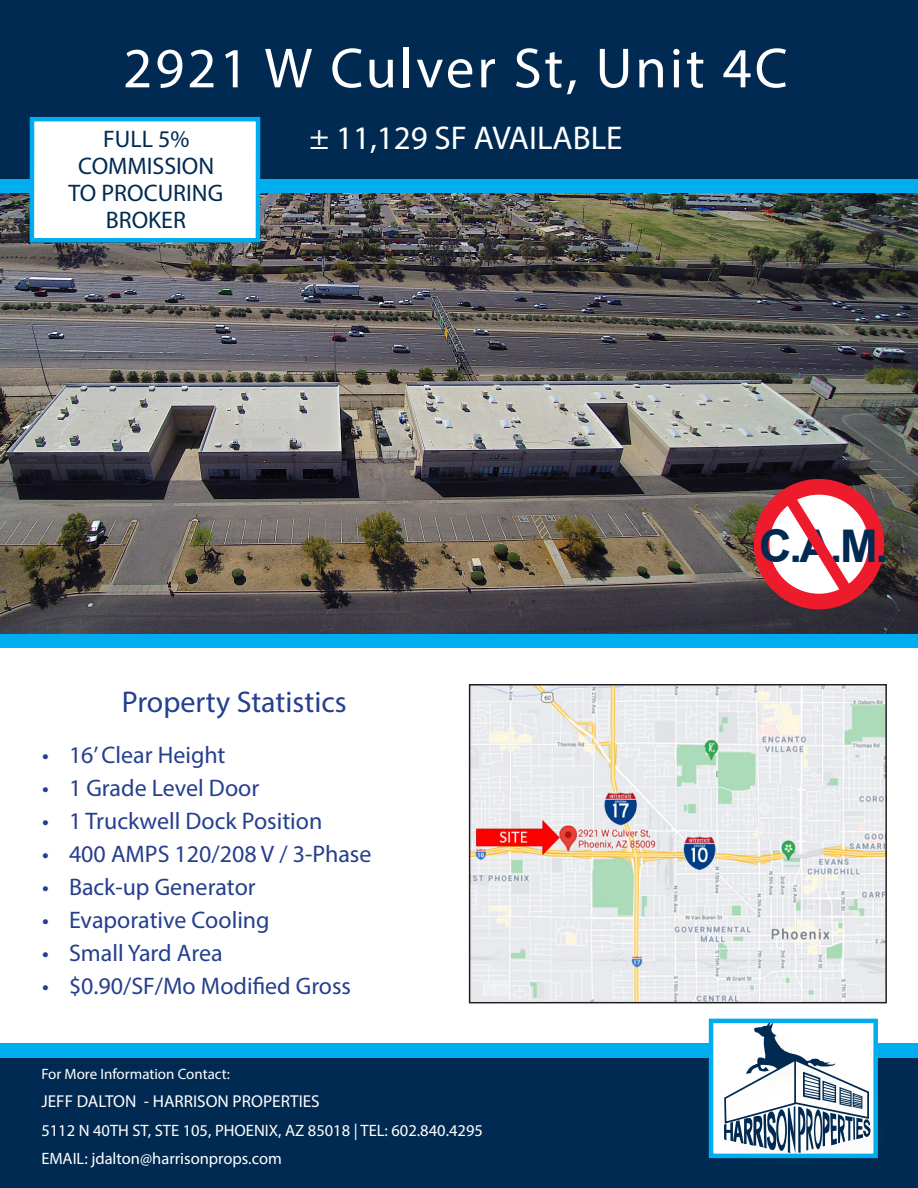
<style>
.page{position:relative;width:918px;height:1188px;background:#fff}
.page>*{position:absolute;margin:0;border:0;box-sizing:border-box;transform-origin:0 0}
.t1{font:57px "Myriad Pro";letter-spacing:.05em;color:#fff}
.t2{font:700 45.15px "Arial";color:#002a51}
.t3{font:33px "Myriad Pro";color:#fff}
.t4{font:30px "Myriad Pro";color:#253f8e}
.t5{font:24px "Myriad Pro";color:#253f8e}
.t6{font:24px "Myriad Pro";color:#002a51}
.t7{font:17.25px "Myriad Pro";color:#fff}
.t8{font:16.5px "Myriad Pro";color:#fff}
.t9{font:15px "Myriad Pro";color:#fff}
</style>
<div class="page">
<img style="left:0;top:193px;width:918px;height:442px">
<div style="left:0;top:0;width:918px;height:180px;background:#002a51"></div>
<div style="left:0;top:1056px;width:918px;height:132px;background:#002a51"></div>
<img style="left:472px;top:687px;width:412px;height:313px">
<div style="left:469px;top:684px;width:418px;height:319px;border:2px solid #231f20"></div>
<div style="left:0;top:635px;width:918px;height:13px;background:#00aeef"></div>
<div style="left:0;top:1044px;width:918px;height:14px;background:#00aeef"></div>
<div style="left:709px;top:1019px;width:169px;height:139px;background:#fff;border:4px solid #00aeef"></div>
<div style="left:726px;top:1026px;width:163px;height:145px;background:#b9b298;opacity:.08"></div>
<svg style="left:723px;top:1022px;width:148px;height:132px"></svg>
<div style="left:0;top:180px;width:918px;height:13px;background:#00aeef"></div>
<div style="left:32px;top:119px;width:226px;height:121px;background:#fff"></div>
<div style="left:30px;top:117px;width:230px;height:126px;border:4px solid #00aeef"></div>
<svg style="left:762px;top:487px;width:114px;height:115px"></svg>
<div style="left:754px;top:479px;width:130px;height:130px;border:16px solid #ee1b2c;border-radius:50%"></div>
<svg style="left:770px;top:477px;width:93px;height:131px"></svg>
<p class="t1" style="left:123px;top:33px;width:666px">2921 W Culver St, Unit 4C</p>
<p class="t6" style="left:103px;top:124px;width:88px">FULL 5%</p>
<p class="t6" style="left:78px;top:151px;width:138px">COMMISSION</p>
<p class="t6" style="left:69px;top:178px;width:156px">TO PROCURING</p>
<p class="t6" style="left:106px;top:205px;width:82px">BROKER</p>
<p class="t3" style="left:309px;top:117px;width:315px">± 11,129 SF AVAILABLE</p>
<p class="t4" style="left:122px;top:684px;width:226px">Property Statistics</p>
<p class="t5" style="left:42px;top:740px;width:185px">• 16’ Clear Height</p>
<p class="t5" style="left:42px;top:773px;width:219px">• 1 Grade Level Door</p>
<p class="t5" style="left:42px;top:806px;width:282px">• 1 Truckwell Dock Position</p>
<p class="t5" style="left:42px;top:839px;width:331px">• 400 AMPS 120/208 V / 3-Phase</p>
<p class="t5" style="left:42px;top:872px;width:215px">• Back-up Generator</p>
<p class="t5" style="left:42px;top:905px;width:229px">• Evaporative Cooling</p>
<p class="t5" style="left:42px;top:938px;width:182px">• Small Yard Area</p>
<p class="t5" style="left:42px;top:971px;width:311px">• $0.90/SF/Mo Modified Gross</p>
<p class="t9" style="left:41px;top:1064px;width:190px">For More Information Contact:</p>
<p class="t7" style="left:41px;top:1091px;width:280px">JEFF DALTON - HARRISON PROPERTIES</p>
<p class="t8" style="left:41px;top:1120px;width:443px">5112 N 40TH ST, STE 105, PHOENIX, AZ 85018 | TEL: 602.840.4295</p>
<p class="t8" style="left:41px;top:1148px;width:242px">EMAIL: jdalton@harrisonprops.com</p>
<p class="t2" style="left:759px;top:515px;width:130px">C.A.M.</p>
</div>
